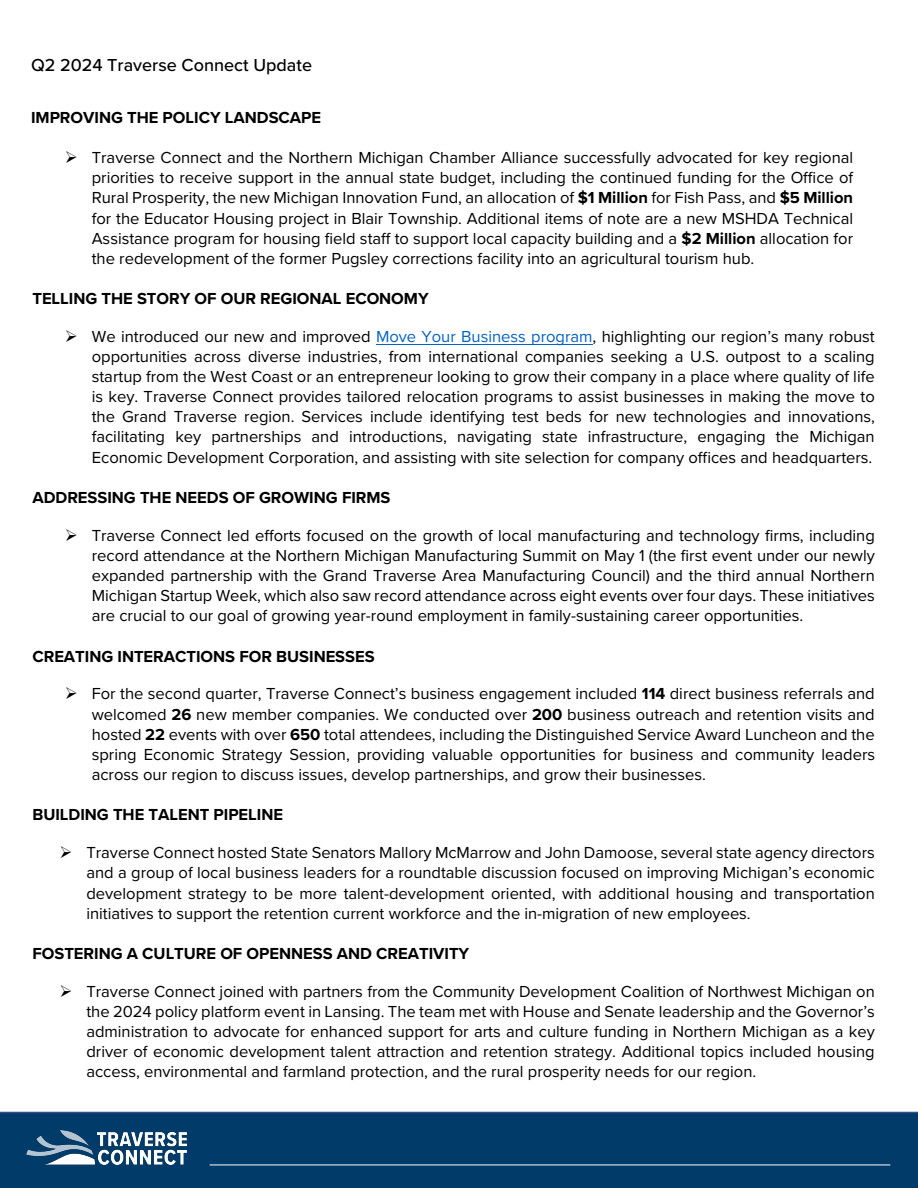
<style>
.page{position:relative;width:918px;height:1188px;background:#fff}
.page>*{position:absolute;margin:0;border:0;box-sizing:border-box;transform-origin:0 0}
.t1{font:500 18px "Proxima Nova";color:#000}
.t2{font:16.5px/20.1px "Proxima Nova";color:#000;text-align:justify}
.t3{font:700 16.5px "Proxima Nova";color:#000}
.s1{font-weight:700}
.s2{color:#0563c1}
</style>
<div class="page">
<div style="left:0;top:1112px;width:918px;height:76px;background:#003b6a"></div>
<img style="left:27px;top:1131px;width:159px;height:34px">
<hr style="left:210px;top:1165px;width:680px;height:1px;background:#fff">
<hr style="left:376px;top:344px;width:217px;height:1px;background:#0563c1">
<p class="t1" style="left:31px;top:54px;width:283px">Q2 2024 Traverse Connect Update</p>
<p class="t3" style="left:31px;top:108px;width:292px">IMPROVING THE POLICY LANDSCAPE</p>
<p class="t2" style="left:92px;top:148px;width:763px;text-indent:-27px">➢ Traverse Connect and the Northern Michigan Chamber Alliance successfully advocated for key regional priorities to receive support in the annual state budget, including the continued funding for the Office of Rural Prosperity, the new Michigan Innovation Fund, an allocation of <span class="s1">$1 Million</span> for Fish Pass, and <span class="s1">$5 Million </span>for the Educator Housing project in Blair Township. Additional items of note are a new MSHDA Technical Assistance program for housing field staff to support local capacity building and a <span class="s1">$2 Million</span> allocation for the redevelopment of the former Pugsley corrections facility into an agricultural tourism hub.</p>
<p class="t3" style="left:32px;top:289px;width:398px">TELLING THE STORY OF OUR REGIONAL ECONOMY</p>
<p class="t2" style="left:92px;top:327px;width:785px;text-indent:-27px">➢ We introduced our new and improved <span class="s2">Move Your Business program</span>, highlighting our region’s many robust opportunities across diverse industries, from international companies seeking a U.S. outpost to a scaling startup from the West Coast or an entrepreneur looking to grow their company in a place where quality of life is key. Traverse Connect provides tailored relocation programs to assist businesses in making the move to the Grand Traverse region. Services include identifying test beds for new technologies and innovations, facilitating key partnerships and introductions, navigating state infrastructure, engaging the Michigan Economic Development Corporation, and assisting with site selection for company offices and headquarters.</p>
<p class="t3" style="left:32px;top:488px;width:360px">ADDRESSING THE NEEDS OF GROWING FIRMS</p>
<p class="t2" style="left:92px;top:526px;width:785px;text-indent:-27px">➢ Traverse Connect led efforts focused on the growth of local manufacturing and technology firms, including record attendance at the Northern Michigan Manufacturing Summit on May 1 (the first event under our newly expanded partnership with the Grand Traverse Area Manufacturing Council) and the third annual Northern Michigan Startup Week, which also saw record attendance across eight events over four days. These initiatives are crucial to our goal of growing year-round employment in family-sustaining career opportunities.</p>
<p class="t3" style="left:32px;top:646px;width:344px">CREATING INTERACTIONS FOR BUSINESSES</p>
<p class="t2" style="left:92px;top:684px;width:785px;text-indent:-27px">➢ For the second quarter, Traverse Connect’s business engagement included <span class="s1">114</span> direct business referrals and welcomed <span class="s1">26</span> new member companies. We conducted over <span class="s1">200</span> business outreach and retention visits and hosted <span class="s1">22</span> events with over <span class="s1">650</span> total attendees, including the Distinguished Service Award Luncheon and the spring Economic Strategy Session, providing valuable opportunities for business and community leaders across our region to discuss issues, develop partnerships, and grow their businesses.</p>
<p class="t3" style="left:32px;top:805px;width:252px">BUILDING THE TALENT PIPELINE</p>
<p class="t2" style="left:86px;top:843px;width:790px;text-indent:-27px">➢ Traverse Connect hosted State Senators Mallory McMarrow and John Damoose, several state agency directors and a group of local business leaders for a roundtable discussion focused on improving Michigan’s economic development strategy to be more talent-development oriented, with additional housing and transportation initiatives to support the retention current workforce and the in-migration of new employees.</p>
<p class="t3" style="left:32px;top:943px;width:438px">FOSTERING A CULTURE OF OPENNESS AND CREATIVITY</p>
<p class="t2" style="left:86px;top:982px;width:790px;text-indent:-27px">➢ Traverse Connect joined with partners from the Community Development Coalition of Northwest Michigan on the 2024 policy platform event in Lansing. The team met with House and Senate leadership and the Governor’s administration to advocate for enhanced support for arts and culture funding in Northern Michigan as a key driver of economic development talent attraction and retention strategy. Additional topics included housing access, environmental and farmland protection, and the rural prosperity needs for our region.</p>
</div>
